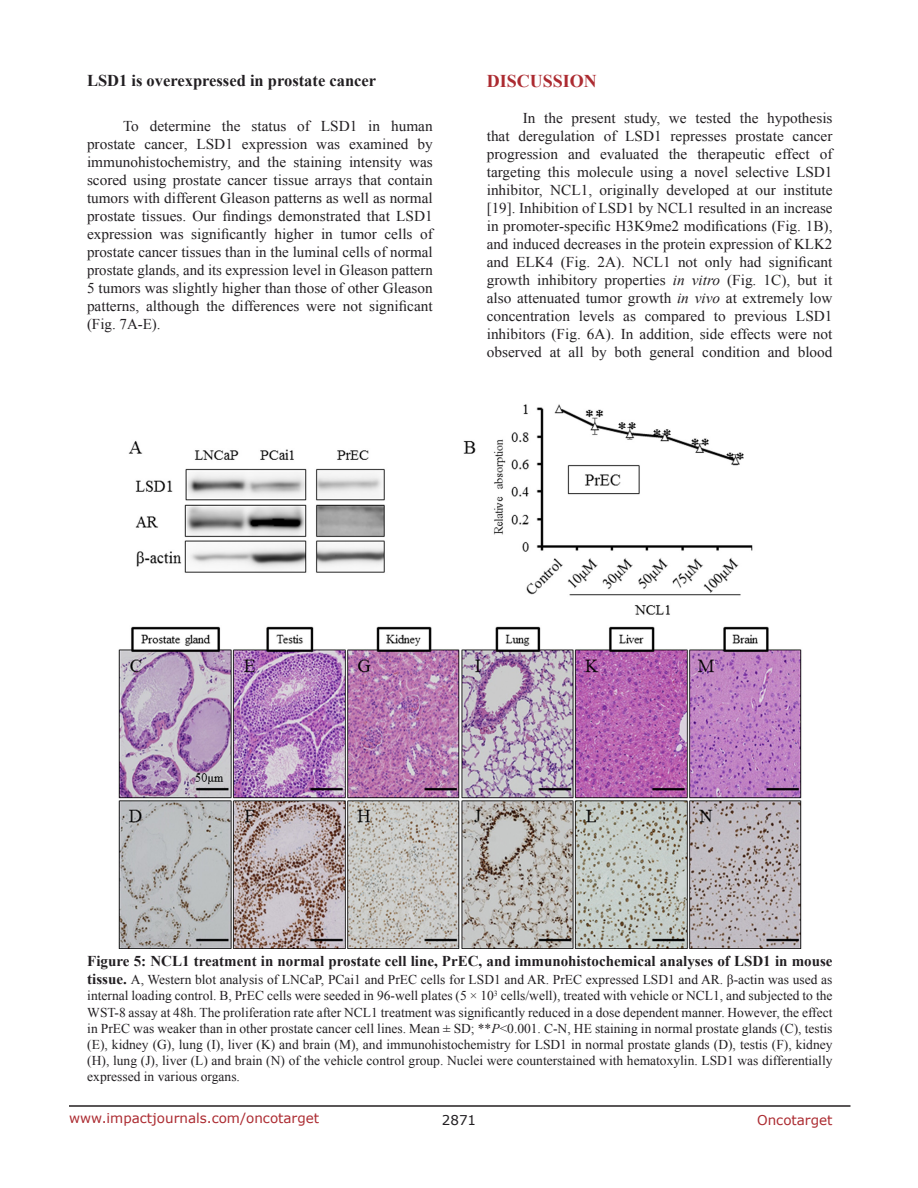
<style>
.page{position:relative;width:918px;height:1188px;background:#fff}
.page>*{position:absolute;margin:0;border:0;box-sizing:border-box;transform-origin:0 0}
.Heading{font:700 18px "Times New Roman";color:#ac2b31}
.SubHeading{font:700 16.5px "Times New Roman";color:#221f22}
.BodyText{font:15px/18px "Times New Roman";color:#221f22;text-align:justify}
.FigureText{font:700 15px "Times New Roman";color:#221f22}
.FigureText-2{font:13.5px/16.2px "Times New Roman";color:#221f22;text-align:justify}
.t1{font:13.5px "Verdana";color:#ac2b31}
.t2{font:13.5px "Verdana";color:#221f22}
.s1{font-style:italic}
.s2{font-weight:700;font-size:15px}
</style>
<div class="page">
<hr style="left:69px;top:1105px;width:781px;height:2px;background:#231f20">
<img style="left:118px;top:404px;width:684px;height:545px">
<p class="SubHeading" style="left:87px;top:69px;width:291px">LSD1 is overexpressed in prostate cancer</p>
<p class="BodyText" style="left:87px;top:117px;width:347px;text-indent:36px">To determine the status of LSD1 in human prostate cancer, LSD1 expression was examined by immunohistochemistry, and the staining intensity was scored using prostate cancer tissue arrays that contain tumors with different Gleason patterns as well as normal prostate tissues. Our findings demonstrated that LSD1 expression was significantly higher in tumor cells of prostate cancer tissues than in the luminal cells of normal prostate glands, and its expression level in Gleason pattern 5 tumors was slightly higher than those of other Gleason patterns, although the differences were not significant (Fig. 7A-E).</p>
<p class="Heading" style="left:487px;top:69px;width:112px">DISCUSSION</p>
<p class="BodyText" style="left:487px;top:109px;width:347px;text-indent:36px">In the present study, we tested the hypothesis that deregulation of LSD1 represses prostate cancer progression and evaluated the therapeutic effect of targeting this molecule using a novel selective LSD1 inhibitor, NCL1, originally developed at our institute [19]. Inhibition of LSD1 by NCL1 resulted in an increase in promoter-specific H3K9me2 modifications (Fig. 1B), and induced decreases in the protein expression of KLK2 and ELK4 (Fig. 2A). NCL1 not only had significant growth inhibitory properties <span class="s1">in vitro</span> (Fig. 1C), but it also attenuated tumor growth <span class="s1">in vivo</span> at extremely low concentration levels as compared to previous LSD1 inhibitors (Fig. 6A). In addition, side effects were not observed at all by both general condition and blood</p>
<p class="FigureText" style="left:87px;top:951px;width:747px">Figure 5: NCL1 treatment in normal prostate cell line, PrEC, and immunohistochemical analyses of LSD1 in mouse</p>
<p class="FigureText-2" style="left:87px;top:971px;width:747px"><span class="s2">tissue.</span> A, Western blot analysis of LNCaP, PCai1 and PrEC cells for LSD1 and AR. PrEC expressed LSD1 and AR. β-actin was used as internal loading control. B, PrEC cells were seeded in 96-well plates (5 × 10<sup>3</sup> cells/well), treated with vehicle or NCL1, and subjected to the WST-8 assay at 48h. The proliferation rate after NCL1 treatment was significantly reduced in a dose dependent manner. However, the effect in PrEC was weaker than in other prostate cancer cell lines. Mean ± SD; **<span class="s1">P</span>&lt;0.001. C-N, HE staining in normal prostate glands (C), testis (E), kidney (G), lung (I), liver (K) and brain (M), and immunohistochemistry for LSD1 in normal prostate glands (D), testis (F), kidney (H), lung (J), liver (L) and brain (N) of the vehicle control group. Nuclei were counterstained with hematoxylin. LSD1 was differentially expressed in various organs.</p>
<p class="t1" style="left:69px;top:1109px;width:252px">www.impactjournals.com/oncotarget</p>
<p class="t2" style="left:442px;top:1111px;width:36px">2871</p>
<p class="t1" style="left:757px;top:1111px;width:77px">Oncotarget</p>
</div>
